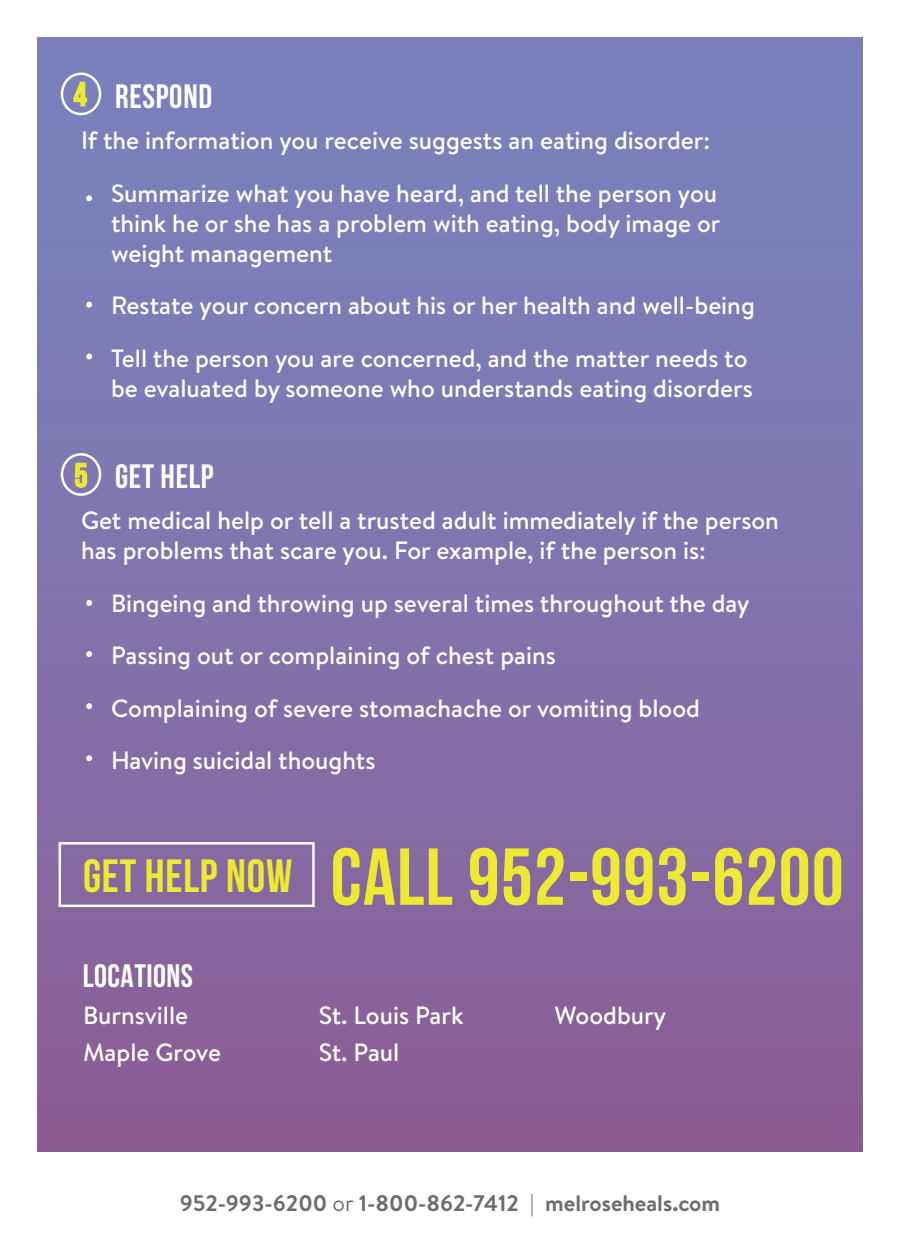
<style>
.page{position:relative;width:900px;height:1260px;background:#fff}
.page>*{position:absolute;margin:0;border:0;box-sizing:border-box;transform-origin:0 0}
.Callout{font:700 80.5px "Bebas Neue";letter-spacing:.015em;color:#ede934}
.Callout-2{font:700 46.5px "Bebas Neue";letter-spacing:.015em;color:#ede934}
.In_Text_Header{font:700 33.75px "Bebas Neue";letter-spacing:.02em;color:#fff}
.t1{font:700 33.75px "Bebas Neue";color:#ede934}
.Callout-3{font:700 32.5px "Bebas Neue";letter-spacing:.015em;color:#fff}
.tear-off_copy{font:500 25px/30px "Brandon Text";color:#fff}
.t2{font:700 22.5px "Brandon Text";color:#6c6d70}
.s1{font-weight:400}
</style>
<div class="page">
<div style="left:38px;top:38px;width:824px;height:1113px;background:linear-gradient(to bottom,#7885c1,#8b5e95)"></div>
<div style="left:61px;top:73px;width:40px;height:42px;border:2px solid #fff;border-radius:50%"></div>
<svg style="left:73px;top:81px;width:15px;height:26px"></svg>
<div style="left:61px;top:453px;width:40px;height:43px;border:2px solid #fff;border-radius:50%"></div>
<svg style="left:74px;top:462px;width:14px;height:27px"></svg>
<svg style="left:86px;top:195px;width:6px;height:6px"></svg>
<svg style="left:86px;top:302px;width:6px;height:6px"></svg>
<svg style="left:86px;top:354px;width:6px;height:5px"></svg>
<svg style="left:86px;top:600px;width:6px;height:6px"></svg>
<svg style="left:86px;top:703px;width:6px;height:6px"></svg>
<svg style="left:86px;top:651px;width:6px;height:6px"></svg>
<svg style="left:86px;top:755px;width:6px;height:6px"></svg>
<div style="left:59px;top:842px;width:256px;height:65px;border:2px solid #fff"></div>
<p class="t1" style="left:73px;top:76px;width:15px">4</p>
<p class="In_Text_Header" style="left:115px;top:78px;width:99px">RESPOND</p>
<p class="tear-off_copy" style="left:81px;top:125px;width:631px">If the information you receive suggests an eating disorder:</p>
<p class="tear-off_copy" style="left:111px;top:177px;width:611px">Summarize what you have heard, and tell the person you think he or she has a problem with eating, body image or weight management</p>
<p class="tear-off_copy" style="left:111px;top:290px;width:645px">Restate your concern about his or her health and well-being</p>
<p class="tear-off_copy" style="left:111px;top:342px;width:643px">Tell the person you are concerned, and the matter needs to be evaluated by someone who understands eating disorders</p>
<p class="t1" style="left:74px;top:457px;width:15px">5</p>
<p class="In_Text_Header" style="left:115px;top:458px;width:100px">GET HELP</p>
<p class="tear-off_copy" style="left:81px;top:505px;width:699px">Get medical help or tell a trusted adult immediately if the person has problems that scare you. For example, if the person is:</p>
<p class="tear-off_copy" style="left:111px;top:587px;width:640px">Bingeing and throwing up several times throughout the day</p>
<p class="tear-off_copy" style="left:111px;top:640px;width:446px">Passing out or complaining of chest pains</p>
<p class="tear-off_copy" style="left:111px;top:692px;width:591px">Complaining of severe stomachache or vomiting blood</p>
<p class="tear-off_copy" style="left:111px;top:745px;width:266px">Having suicidal thoughts</p>
<p class="Callout-2" style="left:83px;top:850px;width:211px">GET HELP NOW</p>
<p class="Callout-3" style="left:83px;top:958px;width:112px">LOCATIONS</p>
<p class="tear-off_copy" style="left:83px;top:999px;width:107px">Burnsville</p>
<p class="tear-off_copy" style="left:83px;top:1037px;width:139px">Maple Grove</p>
<p class="Callout" style="left:331px;top:833px;width:515px">CALL 952-993-6200</p>
<p class="tear-off_copy" style="left:319px;top:999px;width:146px">St. Louis Park</p>
<p class="tear-off_copy" style="left:319px;top:1037px;width:82px">St. Paul</p>
<p class="tear-off_copy" style="left:554px;top:999px;width:113px">Woodbury</p>
<p class="t2" style="left:180px;top:1188px;width:542px">952-993-6200 <span class="s1">or</span> 1-800-862-7412 <span class="s1">|</span> melroseheals.com</p>
</div>
